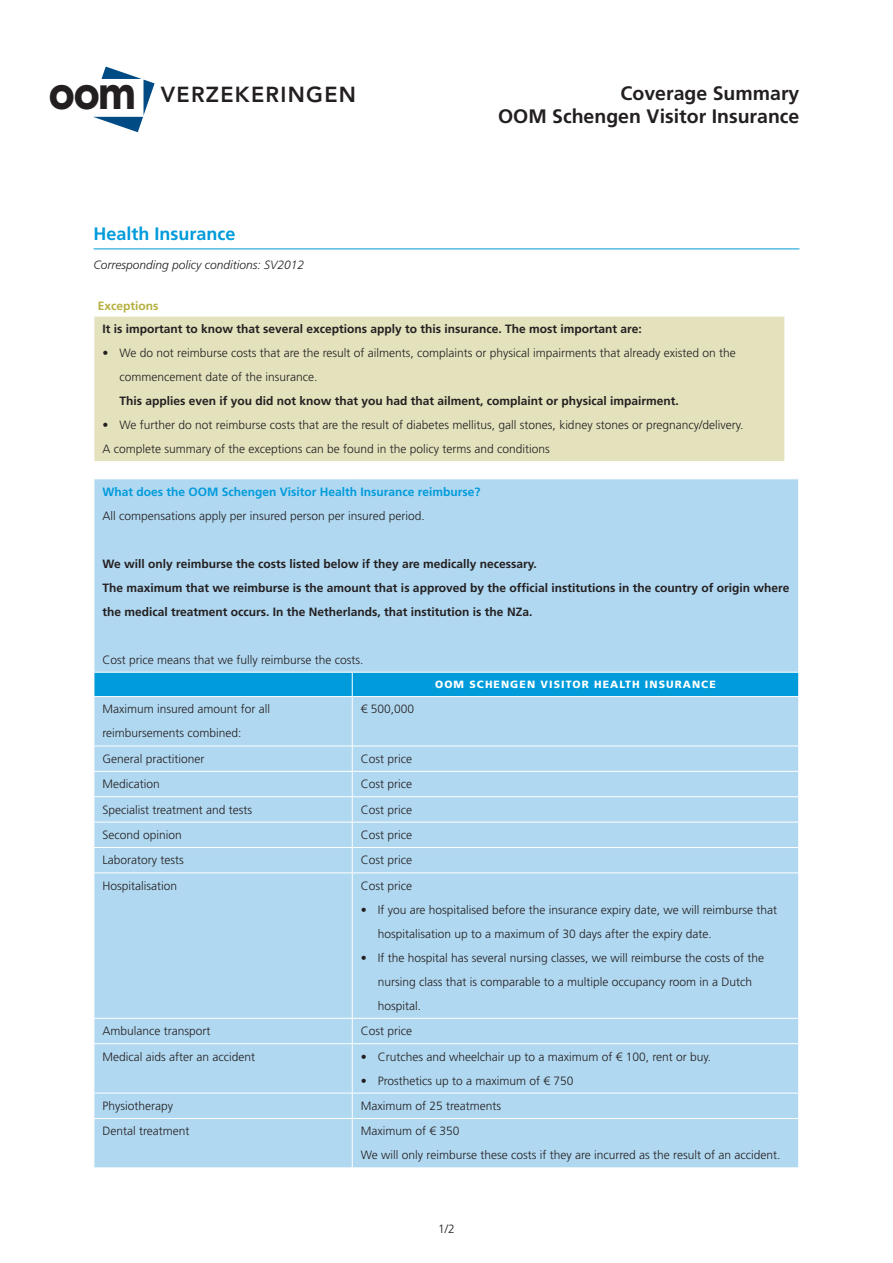
<style>
.page{position:relative;width:893px;height:1263px;background:#fff}
.page>*{position:absolute;margin:0;border:0;box-sizing:border-box;transform-origin:0 0}
.t1{font:900 48.6px "Avenir LT";color:#231f20;scale:.9 1}
.t2{font:800 21.6px "Avenir LT";letter-spacing:.06em;color:#231f20}
.t3{font:700 19.5px "Frutiger LT";color:#231f20}
.t4{font:700 18px "Frutiger LT";color:#009bdb}
.t5{font:300 12px/24px "Frutiger LT";color:#231f20}
.t6{font:700 12px/24px "Frutiger LT";color:#231f20}
.t7{font:700 12px "Frutiger LT";color:#009bdb}
.t8{font:italic 300 12px "Frutiger LT";color:#231f20}
.t9{font:700 12px "Frutiger LT";color:#b5b03f}
.t10{font:900 10.5px "Frutiger LT";letter-spacing:.1em;color:#fff}
</style>
<div class="page">
<hr style="left:94px;top:249px;width:705px;height:1px;background:#009bdb">
<div style="left:94px;top:316px;width:691px;height:146px;background:#e4e1bd"></div>
<hr style="left:94px;top:316px;width:691px;height:1px;background:#fff">
<hr style="left:94px;top:317px;width:1px;height:144px;background:#fff">
<hr style="left:784px;top:317px;width:1px;height:144px;background:#fff">
<hr style="left:94px;top:461px;width:691px;height:1px;background:#fff">
<div style="left:95px;top:479px;width:703px;height:688px;background:#b1d8f1"></div>
<hr style="left:352px;top:697px;width:1px;height:48px;background:#fff">
<hr style="left:94px;top:745px;width:258px;height:1px;background:#fff">
<hr style="left:352px;top:745px;width:447px;height:1px;background:#fff">
<hr style="left:94px;top:771px;width:258px;height:1px;background:#fff">
<hr style="left:352px;top:771px;width:447px;height:1px;background:#fff">
<hr style="left:94px;top:796px;width:258px;height:1px;background:#fff">
<hr style="left:352px;top:796px;width:447px;height:1px;background:#fff">
<hr style="left:94px;top:822px;width:258px;height:1px;background:#fff">
<hr style="left:352px;top:822px;width:447px;height:1px;background:#fff">
<hr style="left:94px;top:847px;width:258px;height:1px;background:#fff">
<hr style="left:352px;top:847px;width:447px;height:1px;background:#fff">
<svg style="left:352px;top:746px;width:1px;height:126px"></svg>
<hr style="left:94px;top:872px;width:258px;height:1px;background:#fff">
<hr style="left:352px;top:872px;width:447px;height:1px;background:#fff">
<hr style="left:352px;top:873px;width:1px;height:145px;background:#fff">
<hr style="left:94px;top:1018px;width:258px;height:1px;background:#fff">
<hr style="left:352px;top:1018px;width:447px;height:1px;background:#fff">
<svg style="left:352px;top:1019px;width:1px;height:24px"></svg>
<hr style="left:94px;top:1043px;width:258px;height:1px;background:#fff">
<hr style="left:352px;top:1043px;width:447px;height:1px;background:#fff">
<hr style="left:352px;top:1044px;width:1px;height:49px;background:#fff">
<hr style="left:94px;top:1093px;width:258px;height:1px;background:#fff">
<hr style="left:352px;top:1093px;width:447px;height:1px;background:#fff">
<svg style="left:352px;top:1093px;width:1px;height:25px"></svg>
<hr style="left:94px;top:1118px;width:258px;height:1px;background:#fff">
<hr style="left:352px;top:1118px;width:447px;height:1px;background:#fff">
<hr style="left:352px;top:1119px;width:1px;height:48px;background:#fff">
<div style="left:94px;top:672px;width:705px;height:24px;background:#009bdb"></div>
<hr style="left:94px;top:696px;width:258px;height:1px;background:#fff">
<hr style="left:352px;top:696px;width:447px;height:1px;background:#fff">
<svg style="left:94px;top:746px;width:1px;height:126px"></svg>
<svg style="left:798px;top:746px;width:1px;height:126px"></svg>
<svg style="left:94px;top:1019px;width:1px;height:24px"></svg>
<svg style="left:798px;top:1019px;width:1px;height:24px"></svg>
<svg style="left:94px;top:1093px;width:1px;height:25px"></svg>
<svg style="left:798px;top:1093px;width:1px;height:25px"></svg>
<svg style="left:93px;top:67px;width:62px;height:65px"></svg>
<h1 class="t1" style="left:48px;top:63px;width:99px">oom</h1>
<h2 class="t2" style="left:161px;top:82px;width:197px">VERZEKERINGEN</h2>
<h3 class="t3" style="left:621px;top:81px;width:180px">Coverage Summary</h3>
<h3 class="t3" style="left:498px;top:105px;width:303px">OOM Schengen Visitor Insurance</h3>
<h3 class="t4" style="left:94px;top:223px;width:144px">Health Insurance</h3>
<p class="t8" style="left:94px;top:258px;width:212px">Corresponding policy conditions: SV2012</p>
<p class="t9" style="left:98px;top:299px;width:62px">Exceptions</p>
<p class="t6" style="left:102px;top:317px;width:541px">It is important to know that several exceptions apply to this insurance. The most important are:</p>
<p class="t5" style="left:119px;top:341px;width:618px;text-indent:-17px">• We do not reimburse costs that are the result of ailments, complaints or physical impairments that already existed on the commencement date of the insurance.</p>
<p class="t6" style="left:119px;top:389px;width:561px">This applies even if you did not know that you had that ailment, complaint or physical impairment.</p>
<p class="t5" style="left:102px;top:413px;width:642px">• We further do not reimburse costs that are the result of diabetes mellitus, gall stones, kidney stones or pregnancy/delivery.<br>A complete summary of the exceptions can be found in the policy terms and conditions</p>
<p class="t7" style="left:102px;top:484px;width:379px">What does the OOM Schengen Visitor Health Insurance reimburse?</p>
<p class="t5" style="left:102px;top:504px;width:324px">All compensations apply per insured person per insured period.</p>
<p class="t6" style="left:102px;top:552px;width:688px">We will only reimburse the costs listed below if they are medically necessary.<br>The maximum that we reimburse is the amount that is approved by the official institutions in the country of origin where the medical treatment occurs. In the Netherlands, that institution is the NZa.</p>
<p class="t5" style="left:102px;top:648px;width:263px">Cost price means that we fully reimburse the costs.</p>
<p class="t10" style="left:435px;top:678px;width:282px">OOM SCHENGEN VISITOR HEALTH INSURANCE</p>
<p class="t5" style="left:102px;top:697px;width:169px">Maximum insured amount for all reimbursements combined:</p>
<p class="t5" style="left:361px;top:697px;width:55px">€ 500,000</p>
<p class="t5" style="left:102px;top:747px;width:103px">General practitioner</p>
<p class="t5" style="left:361px;top:747px;width:53px">Cost price</p>
<p class="t5" style="left:102px;top:772px;width:59px">Medication</p>
<p class="t5" style="left:361px;top:772px;width:53px">Cost price</p>
<p class="t5" style="left:102px;top:798px;width:151px">Specialist treatment and tests</p>
<p class="t5" style="left:361px;top:798px;width:53px">Cost price</p>
<p class="t5" style="left:102px;top:823px;width:81px">Second opinion</p>
<p class="t5" style="left:361px;top:823px;width:53px">Cost price</p>
<p class="t5" style="left:102px;top:848px;width:83px">Laboratory tests</p>
<p class="t5" style="left:361px;top:848px;width:53px">Cost price</p>
<p class="t5" style="left:102px;top:874px;width:76px">Hospitalisation</p>
<p class="t5" style="left:361px;top:874px;width:53px">Cost price</p>
<p class="t5" style="left:378px;top:898px;width:401px;text-indent:-17px">• If you are hospitalised before the insurance expiry date, we will reimburse that hospitalisation up to a maximum of 30 days after the expiry date.</p>
<p class="t5" style="left:378px;top:946px;width:388px;text-indent:-17px">• If the hospital has several nursing classes, we will reimburse the costs of the nursing class that is comparable to a multiple occupancy room in a Dutch hospital.</p>
<p class="t5" style="left:102px;top:1019px;width:110px">Ambulance transport</p>
<p class="t5" style="left:361px;top:1019px;width:53px">Cost price</p>
<p class="t5" style="left:102px;top:1044px;width:154px">Medical aids after an accident</p>
<p class="t5" style="left:361px;top:1044px;width:352px">• Crutches and wheelchair up to a maximum of € 100, rent or buy.</p>
<p class="t5" style="left:361px;top:1068px;width:214px">• Prosthetics up to a maximum of € 750</p>
<p class="t5" style="left:102px;top:1094px;width:72px">Physiotherapy</p>
<p class="t5" style="left:361px;top:1094px;width:142px">Maximum of 25 treatments</p>
<p class="t5" style="left:102px;top:1119px;width:89px">Dental treatment</p>
<p class="t5" style="left:361px;top:1119px;width:421px">Maximum of € 350<br>We will only reimburse these costs if they are incurred as the result of an accident.</p>
<p class="t5" style="left:438px;top:1217px;width:18px">1/2</p>
</div>
